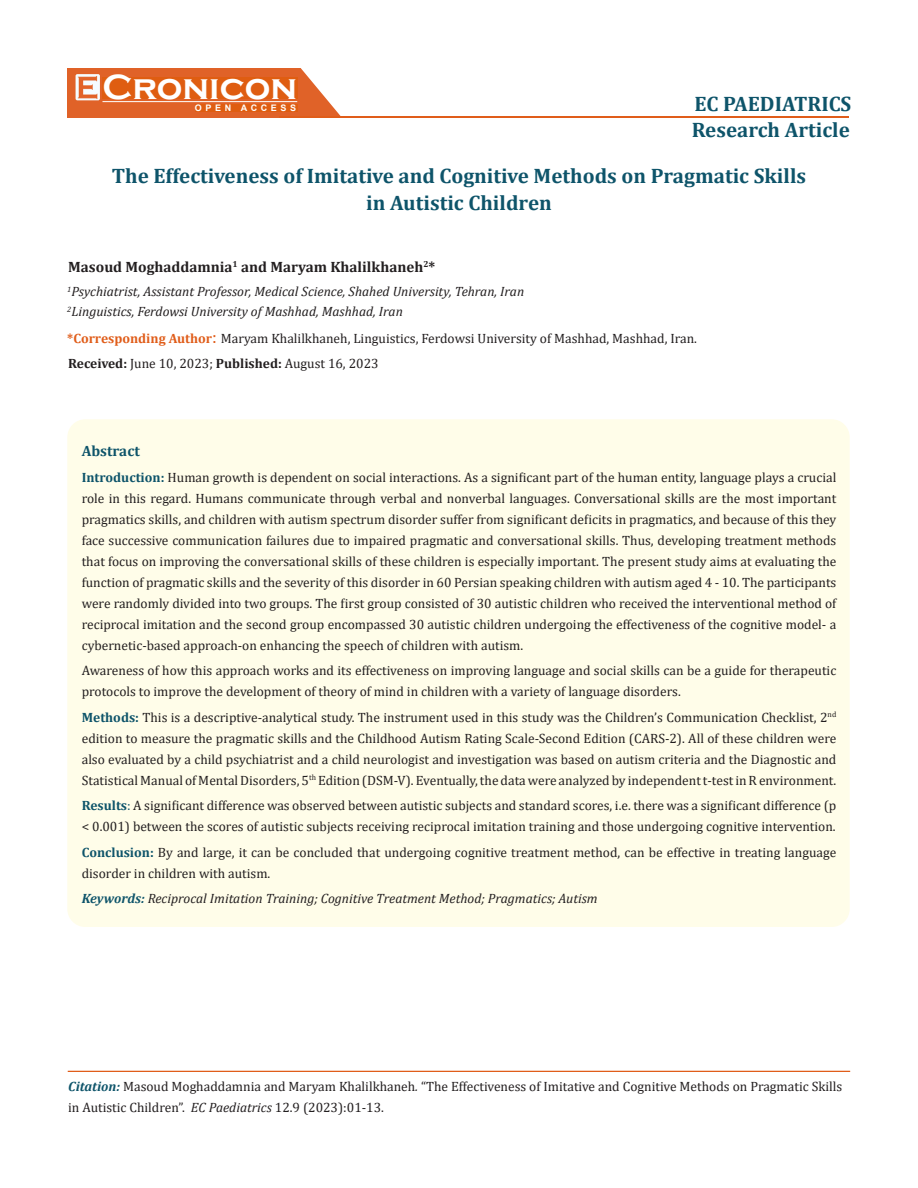
<style>
.page{position:relative;width:918px;height:1188px;background:#fff}
.page>*{position:absolute;margin:0;border:0;box-sizing:border-box;transform-origin:0 0}
.t1{font:700 36px "Copperplate Gothic";color:#fff}
.t2{font:700 21px/27px "Cambria";color:#0e546a;text-align:center}
.t3{font:700 15px "Cambria";color:#231f20}
.t4{font:700 15px "Cambria";color:#0e546a}
.t5{font:13.5px/21px "Cambria";color:#231f20}
.t6{font:italic 13.5px "Cambria";color:#231f20}
.t7{font:700 9px "Arial";letter-spacing:.4em;color:#fff}
.s1{font-weight:700;color:#e05d1a}
.s2{font-size:18px;color:#e05d1a}
.s3{font-weight:700}
.s4{font-weight:700;color:#0e546a}
.s5{color:#0e546a}
.s6{font-weight:700;font-style:italic;color:#0e546a}
.s7{font-style:italic}
</style>
<div class="page">
<div style="left:67px;top:419px;width:783px;height:508px;background:#fffde9;border-radius:18px"></div>
<div style="left:67px;top:69px;width:291px;height:49px;background:#e06228"></div>
<svg style="left:301px;top:68px;width:89px;height:49px"></svg>
<img style="left:76px;top:74px;width:24px;height:26px">
<div style="left:102px;top:78px;width:196px;height:21px;background:#df5d11"></div>
<div style="left:195px;top:104px;width:102px;height:7px;background:#df5d11"></div>
<hr style="left:102px;top:101px;width:195px;height:1px;background:#fff">
<hr style="left:280px;top:117px;width:569px;height:1px;background:#e05d1a">
<div style="left:68px;top:1071px;width:782px;height:1px;border:1px solid #e05d1a"></div>
<p class="t1" style="left:102px;top:67px;width:196px">Cronicon</p>
<p class="t7" style="left:195px;top:101px;width:103px">OPEN ACCESS</p>
<p class="t2" style="left:695px;top:89px;width:158px">EC PAEDIATRICS</p>
<p class="t2" style="left:692px;top:115px;width:160px">Research Article</p>
<p class="t2" style="left:112px;top:161px;width:696px">The Effectiveness of Imitative and Cognitive Methods on Pragmatic Skills in Autistic Children</p>
<p class="t3" style="left:68px;top:256px;width:369px">Masoud Moghaddamnia<sup>1</sup> and Maryam Khalilkhaneh<sup>2</sup>*</p>
<p class="t6" style="left:67px;top:282px;width:458px"><sup>1</sup>Psychiatrist, Assistant Professor, Medical Science, Shahed University, Tehran, Iran</p>
<p class="t6" style="left:67px;top:302px;width:337px"><sup>2</sup>Linguistics, Ferdowsi University of Mashhad, Mashhad, Iran</p>
<p class="t5" style="left:67px;top:328px;width:631px"><span class="s1">*Corresponding Author</span><span class="s2">:</span> Maryam Khalilkhaneh, Linguistics, Ferdowsi University of Mashhad, Mashhad, Iran.</p>
<p class="t5" style="left:68px;top:353px;width:312px"><span class="s3">Received:</span> June 10, 2023; <span class="s3">Published:</span> August 16, 2023</p>
<p class="t4" style="left:82px;top:440px;width:60px">Abstract</p>
<p class="t5" style="left:82px;top:467px;width:756px;text-align:justify"><span class="s4">Introduction:</span> Human growth is dependent on social interactions. As a significant part of the human entity, language plays a crucial role in this regard. Humans communicate through verbal and nonverbal languages. Conversational skills are the most important pragmatics skills, and children with autism spectrum disorder suffer from significant deficits in pragmatics, and because of this they face successive communication failures due to impaired pragmatic and conversational skills. Thus, developing treatment methods that focus on improving the conversational skills of these children is especially important. The present study aims at evaluating the function of pragmatic skills and the severity of this disorder in 60 Persian speaking children with autism aged 4 - 10. The participants were randomly divided into two groups. The first group consisted of 30 autistic children who received the interventional method of reciprocal imitation and the second group encompassed 30 autistic children undergoing the effectiveness of the cognitive model- a cybernetic-based approach-on enhancing the speech of children with autism.</p>
<p class="t5" style="left:82px;top:660px;width:756px">Awareness of how this approach works and its effectiveness on improving language and social skills can be a guide for therapeutic protocols to improve the development of theory of mind in children with a variety of language disorders.</p>
<p class="t5" style="left:82px;top:707px;width:756px;text-align:justify"><span class="s4">Methods:</span> This is a descriptive-analytical study. The instrument used in this study was the Children’s Communication Checklist, 2<sup>nd </sup>edition to measure the pragmatic skills and the Childhood Autism Rating Scale-Second Edition (CARS-2). All of these children were also evaluated by a child psychiatrist and a child neurologist and investigation was based on autism criteria and the Diagnostic and Statistical Manual of Mental Disorders, 5<sup>th</sup> Edition (DSM-V). Eventually, the data were analyzed by independent t-test in R environment.</p>
<p class="t5" style="left:82px;top:795px;width:756px"><span class="s4">Results</span><span class="s5">:</span> A significant difference was observed between autistic subjects and standard scores, i.e. there was a significant difference (p &lt; 0.001) between the scores of autistic subjects receiving reciprocal imitation training and those undergoing cognitive intervention.</p>
<p class="t5" style="left:82px;top:842px;width:756px"><span class="s4">Conclusion:</span> By and large, it can be concluded that undergoing cognitive treatment method, can be effective in treating language disorder in children with autism.</p>
<p class="t6" style="left:82px;top:889px;width:517px"><span class="s4">Keywords:</span> Reciprocal Imitation Training; Cognitive Treatment Method; Pragmatics; Autism</p>
<p class="t5" style="left:68px;top:1076px;width:776px"><span class="s6">Citation:</span> Masoud Moghaddamnia and Maryam Khalilkhaneh<span class="s7">.</span> “The Effectiveness of Imitative and Cognitive Methods on Pragmatic Skills in Autistic Children”. <span class="s7">EC Paediatrics</span> 12.9 (2023):01-13.</p>
</div>
